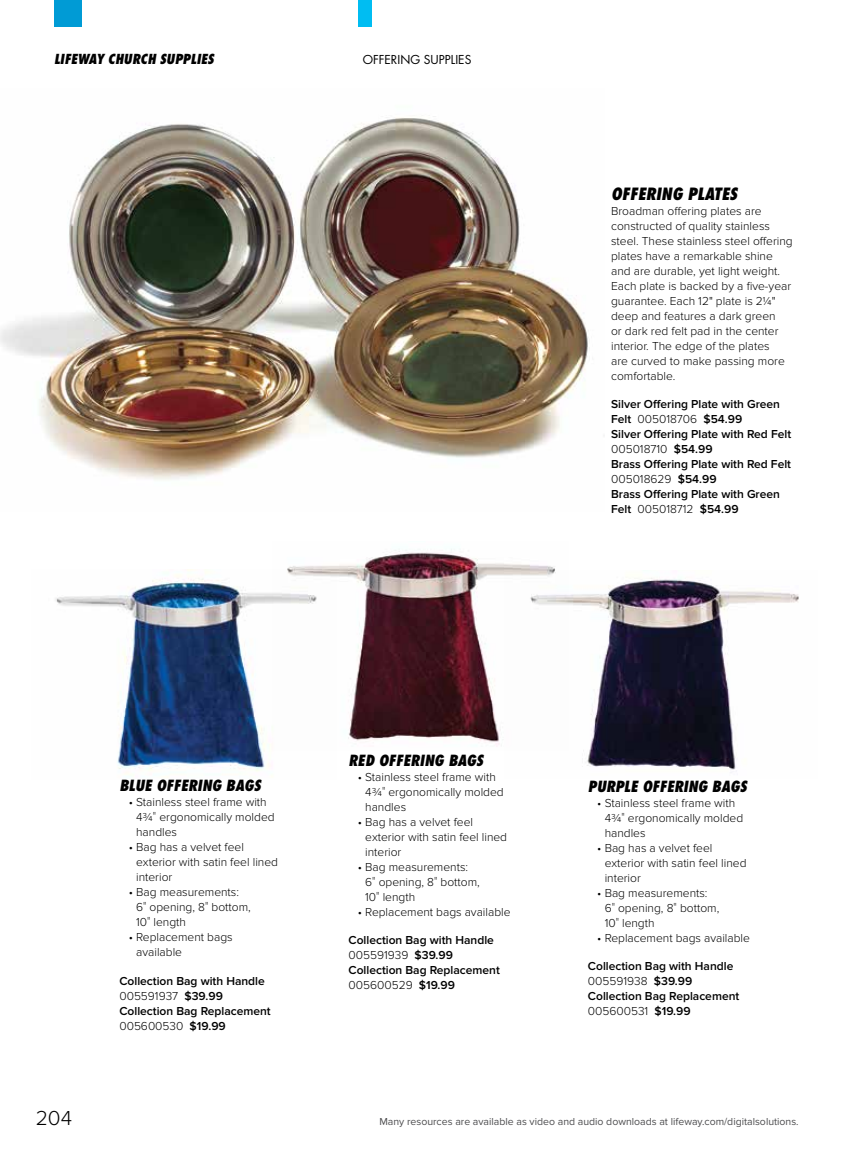
<style>
.page{position:relative;width:851px;height:1161px;background:#fff}
.page>*{position:absolute;margin:0;border:0;box-sizing:border-box;transform-origin:0 0}
.t1{font:300 21px "Proxima Nova";color:#000}
.t2{font:italic 800 condensed 16.5px "Futura Std";color:#000}
.t3{font:italic 800 condensed 15px "Futura Std";color:#000}
.t4{font:italic 800 condensed 13.5px "Futura Std";color:#000}
.t5{font:300 12px/15px "Proxima Nova";color:#000}
.t6{font:600 12px/15px "Proxima Nova";color:#000}
.t7{font:12px "Futura Std";color:#000}
.t8{font:10.5px "Proxima Nova";color:#4d4d4f}
.s1{font-weight:300}
.s2{font-family:"Futura Std"}
</style>
<div class="page">
<div style="left:54px;top:0;width:27px;height:27px;background:#009bd5"></div>
<div style="left:358px;top:0;width:14px;height:27px;background:#00bdf2"></div>
<img style="left:0;top:116px;width:588px;height:364px">
<img style="left:55px;top:570px;width:217px;height:208px">
<img style="left:568px;top:578px;width:231px;height:195px">
<img style="left:272px;top:549px;width:296px;height:198px">
<p class="t4" style="left:54px;top:51px;width:161px">LIFEWAY CHURCH SUPPLIES</p>
<p class="t7" style="left:363px;top:52px;width:110px">OFFERING SUPPLIES</p>
<h2 class="t2" style="left:611px;top:183px;width:128px">OFFERING PLATES</h2>
<p class="t5" style="left:611px;top:204px;width:183px">Broadman offering plates are constructed of quality stainless steel. These stainless steel offering plates have a remarkable shine and are durable, yet light weight.<br>Each plate is backed by a five-year guarantee. Each 12" plate is 2¼" deep and features a dark green<br>or dark red felt pad in the center interior. The edge of the plates<br>are curved to make passing more comfortable.</p>
<p class="t6" style="left:611px;top:397px;width:181px">Silver Offering Plate with Green<br>Felt <span class="s1">005018706</span> $54.99<br>Silver Offering Plate with Red Felt<br><span class="s1">005018710</span> $54.99<br>Brass Offering Plate with Red Felt<br><span class="s1">005018629</span> $54.99<br>Brass Offering Plate with Green<br>Felt <span class="s1">005018712</span> $54.99</p>
<p class="t3" style="left:119px;top:776px;width:143px">BLUE OFFERING BAGS</p>
<p class="t5" style="left:136px;top:795px;width:140px;text-indent:-7px">• Stainless steel frame with<br>4¾<span class="s2">"</span> ergonomically molded handles</p>
<p class="t5" style="left:136px;top:840px;width:143px;text-indent:-7px">• Bag has a velvet feel exterior with satin feel lined interior</p>
<p class="t5" style="left:136px;top:885px;width:116px;text-indent:-7px">• Bag measurements:<br>6<span class="s2">"</span> opening, 8<span class="s2">"</span> bottom,<br>10<span class="s2">"</span> length</p>
<p class="t5" style="left:136px;top:930px;width:98px;text-indent:-7px">• Replacement bags available</p>
<p class="t6" style="left:119px;top:974px;width:153px">Collection Bag with Handle<br><span class="s1">005591937</span> $39.99<br>Collection Bag Replacement<br><span class="s1">005600530</span> $19.99</p>
<p class="t3" style="left:348px;top:751px;width:136px">RED OFFERING BAGS</p>
<p class="t5" style="left:365px;top:769px;width:140px;text-indent:-7px">• Stainless steel frame with<br>4¾<span class="s2">"</span> ergonomically molded handles</p>
<p class="t5" style="left:365px;top:814px;width:143px;text-indent:-7px">• Bag has a velvet feel exterior with satin feel lined interior</p>
<p class="t5" style="left:365px;top:859px;width:116px;text-indent:-7px">• Bag measurements:<br>6<span class="s2">"</span> opening, 8<span class="s2">"</span> bottom,<br>10<span class="s2">"</span> length</p>
<p class="t5" style="left:358px;top:904px;width:154px">• Replacement bags available</p>
<p class="t6" style="left:348px;top:933px;width:153px">Collection Bag with Handle<br><span class="s1">005591939</span> $39.99<br>Collection Bag Replacement<br><span class="s1">005600529</span> $19.99</p>
<p class="t3" style="left:588px;top:777px;width:160px">PURPLE OFFERING BAGS</p>
<p class="t5" style="left:604px;top:795px;width:140px;text-indent:-7px">• Stainless steel frame with<br>4¾<span class="s2">"</span> ergonomically molded handles</p>
<p class="t5" style="left:604px;top:840px;width:143px;text-indent:-7px">• Bag has a velvet feel exterior with satin feel lined interior</p>
<p class="t5" style="left:604px;top:885px;width:116px;text-indent:-7px">• Bag measurements:<br>6<span class="s2">"</span> opening, 8<span class="s2">"</span> bottom,<br>10<span class="s2">"</span> length</p>
<p class="t5" style="left:597px;top:930px;width:154px">• Replacement bags available</p>
<p class="t6" style="left:588px;top:959px;width:153px">Collection Bag with Handle<br><span class="s1">005591938</span> $39.99<br>Collection Bag Replacement<br><span class="s1">005600531</span> $19.99</p>
<h1 class="t1" style="left:36px;top:1106px;width:38px">204</h1>
<p class="t8" style="left:379px;top:1116px;width:421px">Many resources are available as video and audio downloads at lifeway.com/digitalsolutions.</p>
</div>
